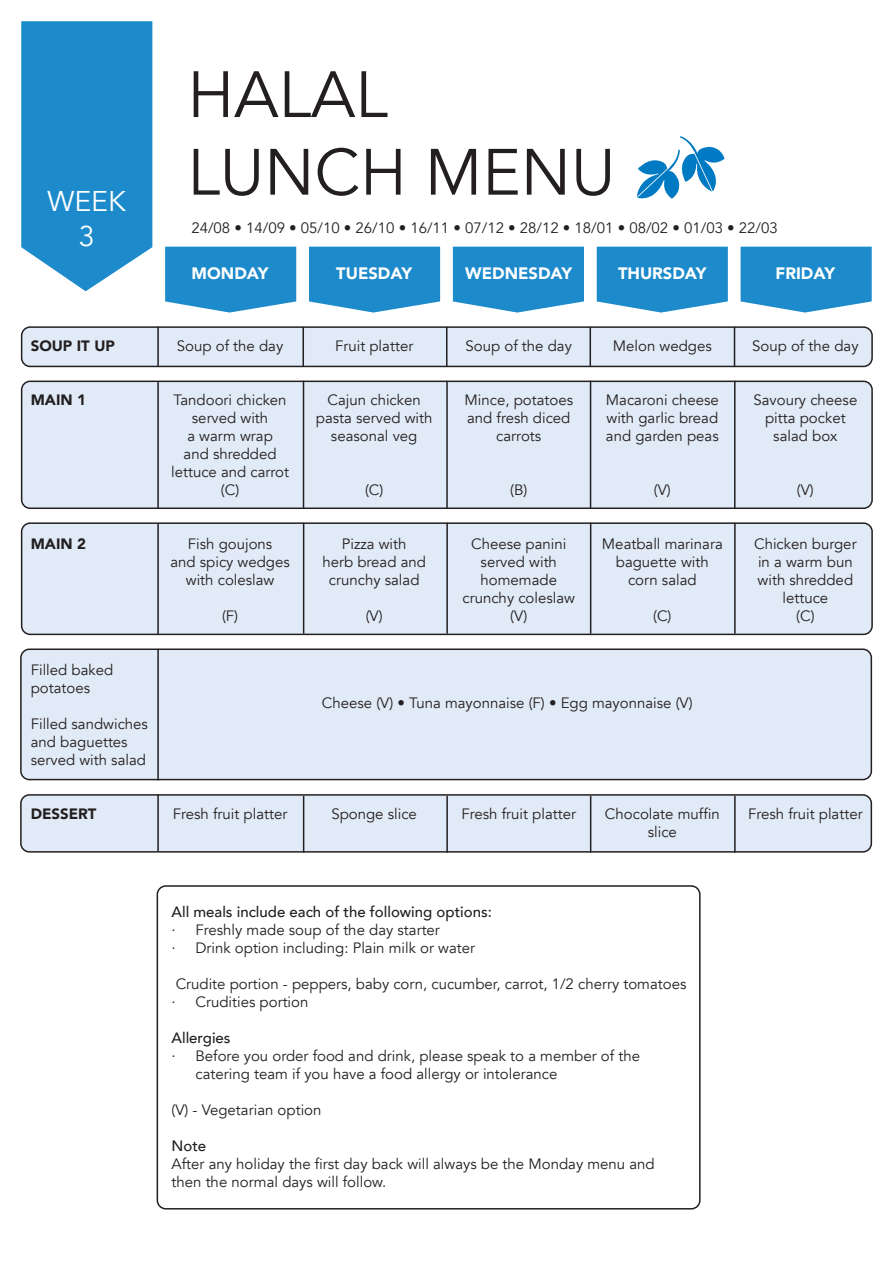
<style>
.page{position:relative;width:893px;height:1263px;background:#fff}
.page>*{position:absolute;margin:0;border:0;box-sizing:border-box;transform-origin:0 0}
.t1{font:64.65px "Avenir";color:#231f20}
.t2{font:28.5px "Avenir";color:#fff}
.t3{font:900 16.5px "Avenir";color:#fff}
.t4{font:15px/18px "Avenir";color:#231f20;text-align:center}
.t5{font:500 15px "Avenir";color:#231f20}
.t6{font:900 15px "Avenir";color:#231f20}
</style>
<div class="page">
<div style="left:22px;top:327px;width:850px;height:39px;background:#e1ebf7;border-radius:9px"></div>
<div style="left:21px;top:326px;width:852px;height:41px;border:2px solid #231f20;border-radius:9px"></div>
<div style="left:22px;top:381px;width:850px;height:127px;background:#e1ebf7;border-radius:9px"></div>
<div style="left:21px;top:381px;width:852px;height:128px;border:2px solid #231f20;border-radius:9px"></div>
<div style="left:22px;top:523px;width:850px;height:111px;background:#e1ebf7;border-radius:9px"></div>
<div style="left:21px;top:522px;width:852px;height:113px;border:2px solid #231f20;border-radius:9px"></div>
<div style="left:21px;top:649px;width:850px;height:130px;background:#e1ebf7;border-radius:9px"></div>
<div style="left:20px;top:648px;width:852px;height:132px;border:2px solid #231f20;border-radius:9px"></div>
<div style="left:21px;top:795px;width:850px;height:57px;background:#e1ebf7;border-radius:9px"></div>
<div style="left:20px;top:794px;width:852px;height:59px;border:2px solid #231f20;border-radius:9px"></div>
<svg style="left:165px;top:247px;width:131px;height:66px;background:#3094cf"></svg>
<svg style="left:309px;top:247px;width:131px;height:66px;background:#3094cf"></svg>
<svg style="left:453px;top:247px;width:131px;height:66px;background:#3094cf"></svg>
<svg style="left:597px;top:247px;width:131px;height:66px;background:#3094cf"></svg>
<svg style="left:741px;top:247px;width:131px;height:66px;background:#3094cf"></svg>
<div style="left:157px;top:885px;width:544px;height:324px;border:2px solid #231f20;border-radius:9px"></div>
<hr style="left:157px;top:327px;width:2px;height:39px;background:#231f20">
<hr style="left:302px;top:327px;width:2px;height:39px;background:#231f20">
<hr style="left:446px;top:327px;width:1px;height:39px;background:#231f20">
<hr style="left:589px;top:327px;width:2px;height:39px;background:#231f20">
<hr style="left:734px;top:327px;width:1px;height:39px;background:#231f20">
<hr style="left:157px;top:382px;width:2px;height:126px;background:#231f20">
<hr style="left:157px;top:524px;width:2px;height:110px;background:#231f20">
<hr style="left:157px;top:649px;width:2px;height:131px;background:#231f20">
<hr style="left:157px;top:794px;width:2px;height:57px;background:#231f20">
<hr style="left:303px;top:381px;width:1px;height:128px;background:#231f20">
<hr style="left:446px;top:381px;width:2px;height:128px;background:#231f20">
<hr style="left:590px;top:381px;width:1px;height:128px;background:#231f20">
<hr style="left:734px;top:381px;width:1px;height:128px;background:#231f20">
<hr style="left:303px;top:523px;width:1px;height:111px;background:#231f20">
<hr style="left:446px;top:523px;width:2px;height:111px;background:#231f20">
<hr style="left:590px;top:523px;width:1px;height:111px;background:#231f20">
<hr style="left:734px;top:523px;width:2px;height:111px;background:#231f20">
<hr style="left:303px;top:796px;width:1px;height:57px;background:#231f20">
<hr style="left:446px;top:796px;width:2px;height:57px;background:#231f20">
<hr style="left:590px;top:796px;width:1px;height:57px;background:#231f20">
<hr style="left:734px;top:796px;width:2px;height:57px;background:#231f20">
<svg style="left:637px;top:136px;width:87px;height:63px"></svg>
<svg style="left:21px;top:21px;width:131px;height:270px;background:#2e93cf"></svg>
<h2 class="t2" style="left:47px;top:185px;width:80px">WEEK</h2>
<h1 class="t1" style="left:187px;top:56px;width:202px">HALAL</h1>
<h1 class="t1" style="left:187px;top:134px;width:429px">LUNCH MENU</h1>
<h2 class="t2" style="left:79px;top:219px;width:17px">3</h2>
<p class="t4" style="left:191px;top:219px;width:588px">24/08 • 14/09 • 05/10 • 26/10 • 16/11 • 07/12 • 28/12 • 18/01 • 08/02 • 01/03 • 22/03</p>
<p class="t3" style="left:192px;top:259px;width:78px">MONDAY</p>
<p class="t6" style="left:31px;top:332px;width:86px">SOUP IT UP</p>
<p class="t6" style="left:31px;top:386px;width:57px">MAIN 1</p>
<p class="t6" style="left:31px;top:530px;width:57px">MAIN 2</p>
<p class="t4" style="left:31px;top:661px;width:84px;text-align:left">Filled baked potatoes</p>
<p class="t4" style="left:31px;top:715px;width:119px;text-align:left">Filled sandwiches and baguettes served with salad</p>
<p class="t6" style="left:31px;top:800px;width:67px">DESSERT</p>
<p class="t4" style="left:177px;top:337px;width:108px">Soup of the day</p>
<p class="t4" style="left:171px;top:391px;width:120px">Tandoori chicken served with<br>a warm wrap<br>and shredded lettuce and carrot (C)</p>
<p class="t4" style="left:170px;top:535px;width:121px">Fish goujons<br>and spicy wedges with coleslaw</p>
<p class="t4" style="left:222px;top:607px;width:18px">(F)</p>
<p class="t4" style="left:173px;top:805px;width:116px">Fresh fruit platter</p>
<p class="t3" style="left:336px;top:259px;width:77px">TUESDAY</p>
<p class="t4" style="left:335px;top:337px;width:80px">Fruit platter</p>
<p class="t4" style="left:316px;top:391px;width:118px">Cajun chicken pasta served with seasonal veg</p>
<p class="t4" style="left:365px;top:481px;width:20px">(C)</p>
<p class="t4" style="left:322px;top:535px;width:105px">Pizza with<br>herb bread and crunchy salad</p>
<p class="t4" style="left:366px;top:607px;width:18px">(V)</p>
<p class="t3" style="left:465px;top:259px;width:108px">WEDNESDAY</p>
<p class="t3" style="left:618px;top:259px;width:90px">THURSDAY</p>
<p class="t4" style="left:466px;top:337px;width:108px">Soup of the day</p>
<p class="t4" style="left:464px;top:391px;width:110px">Mince, potatoes and fresh diced carrots</p>
<p class="t4" style="left:510px;top:481px;width:19px">(B)</p>
<p class="t4" style="left:613px;top:337px;width:100px">Melon wedges</p>
<p class="t4" style="left:606px;top:391px;width:114px;text-align:justify">Macaroni cheese with garlic bread and garden peas</p>
<p class="t4" style="left:654px;top:481px;width:18px">(V)</p>
<p class="t4" style="left:462px;top:535px;width:114px">Cheese panini served with homemade crunchy coleslaw (V)</p>
<p class="t4" style="left:602px;top:535px;width:122px">Meatball marinara baguette with corn salad</p>
<p class="t4" style="left:653px;top:607px;width:20px">(C)</p>
<p class="t4" style="left:322px;top:694px;width:372px">Cheese (V) • Tuna mayonnaise (F) • Egg mayonnaise (V)</p>
<p class="t4" style="left:331px;top:805px;width:87px">Sponge slice</p>
<p class="t4" style="left:461px;top:805px;width:116px">Fresh fruit platter</p>
<p class="t4" style="left:605px;top:805px;width:116px">Chocolate muffin slice</p>
<p class="t5" style="left:171px;top:899px;width:322px">All meals include each of the following options:</p>
<p class="t4" style="left:171px;top:921px;width:305px;text-align:left">· Freshly made soup of the day starter<br>· Drink option including: Plain milk or water</p>
<p class="t4" style="left:171px;top:975px;width:516px;text-align:left">Crudite portion - peppers, baby corn, cucumber, carrot, 1/2 cherry tomatoes · Crudities portion</p>
<p class="t5" style="left:171px;top:1025px;width:61px">Allergies</p>
<p class="t4" style="left:195px;top:1047px;width:446px;text-align:left;text-indent:-24px">· Before you order food and drink, please speak to a member of the catering team if you have a food allergy or intolerance</p>
<p class="t4" style="left:171px;top:1101px;width:151px">(V) - Vegetarian option</p>
<p class="t5" style="left:171px;top:1133px;width:36px">Note</p>
<p class="t4" style="left:171px;top:1155px;width:485px;text-align:left">After any holiday the first day back will always be the Monday menu and then the normal days will follow.</p>
<p class="t3" style="left:776px;top:259px;width:61px">FRIDAY</p>
<p class="t4" style="left:752px;top:337px;width:108px">Soup of the day</p>
<p class="t4" style="left:753px;top:391px;width:105px">Savoury cheese pitta pocket salad box</p>
<p class="t4" style="left:797px;top:481px;width:18px">(V)</p>
<p class="t4" style="left:754px;top:535px;width:104px">Chicken burger in a warm bun with shredded lettuce<br>(C)</p>
<p class="t4" style="left:748px;top:805px;width:116px">Fresh fruit platter</p>
</div>
